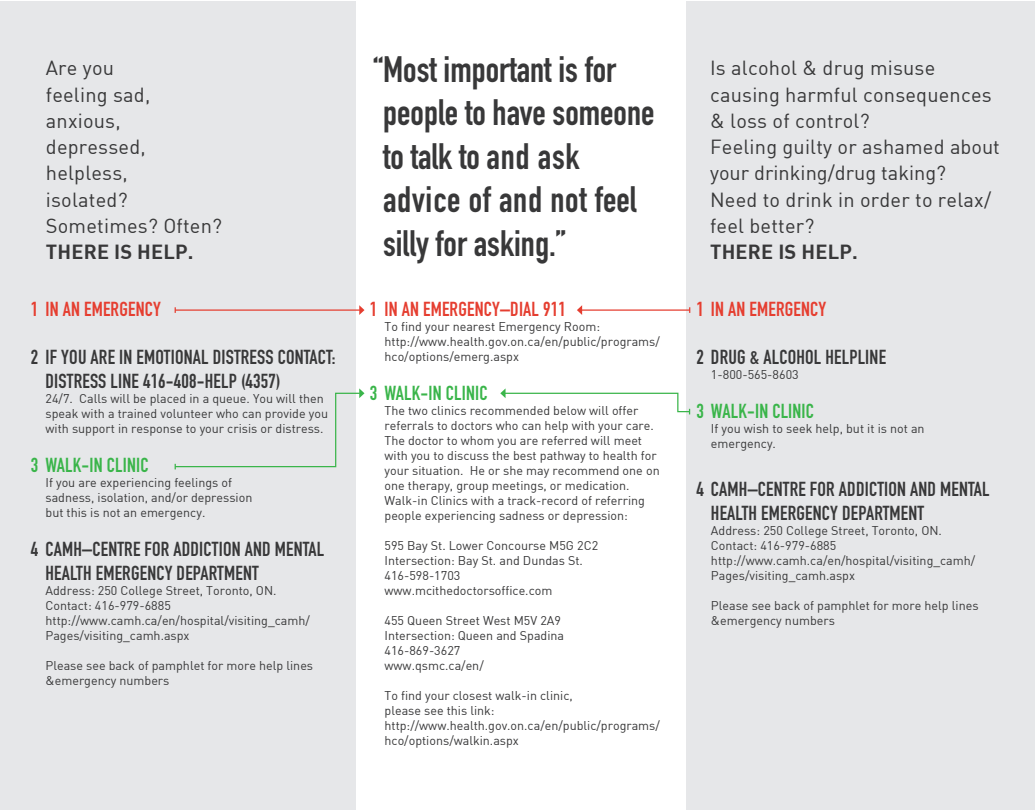
<style>
.page{position:relative;width:1035px;height:810px;background:#fff}
.page>*{position:absolute;margin:0;border:0;box-sizing:border-box;transform-origin:0 0}
.t1{font:36.25px/43.5px "DIN Engschrift Std";color:#383839}
.t2{font:20px/26.2px "DIN";letter-spacing:.01em;color:#383839}
.t3{font:20px/24px "DIN Engschrift Std";letter-spacing:.01em;color:#383839}
.t4{font:20px "DIN Engschrift Std";letter-spacing:.01em;color:#e53e30}
.t5{font:20px "DIN Engschrift Std";letter-spacing:.01em;color:#3ab54a}
.t6{font:20px "DIN Bold";letter-spacing:.01em;color:#383839}
.t7{font:12.5px/15px "DIN";color:#383839}
</style>
<div class="page">
<div style="left:0;top:2px;width:355px;height:808px;background:#e6e7e9"></div>
<div style="left:687px;top:2px;width:348px;height:808px;background:#e6e7e9"></div>
<hr style="left:175px;top:309px;width:185px;height:2px;background:#e53e30">
<svg style="left:359px;top:305px;width:6px;height:10px"></svg>
<svg style="left:174px;top:388px;width:191px;height:81px"></svg>
<svg style="left:500px;top:388px;width:191px;height:26px"></svg>
<hr style="left:582px;top:309px;width:108px;height:2px;background:#e53e30">
<svg style="left:577px;top:305px;width:5px;height:10px"></svg>
<p class="t2" style="left:46px;top:55px;width:106px">Are you feeling sad, anxious, depressed, helpless, isolated?</p>
<p class="t2" style="left:46px;top:212px;width:178px">Sometimes? Often?</p>
<p class="t6" style="left:46px;top:239px;width:149px">THERE IS HELP.</p>
<p class="t4" style="left:31px;top:298px;width:131px">1 IN AN EMERGENCY</p>
<p class="t3" style="left:46px;top:346px;width:292px;text-indent:-15px">2 IF YOU ARE IN EMOTIONAL DISTRESS CONTACT:<br>DISTRESS LINE 416-408-HELP (4357)</p>
<p class="t7" style="left:46px;top:391px;width:284px">24/7. Calls will be placed in a queue. You will then speak with a trained volunteer who can provide you with support in response to your crisis or distress.</p>
<p class="t5" style="left:31px;top:454px;width:119px">3 WALK-IN CLINIC</p>
<p class="t7" style="left:46px;top:475px;width:208px">If you are experiencing feelings of sadness, isolation, and/or depression but this is not an emergency.</p>
<p class="t3" style="left:46px;top:538px;width:280px;text-indent:-15px">4 CAMH–CENTRE FOR ADDICTION AND MENTAL<br>HEALTH EMERGENCY DEPARTMENT</p>
<p class="t7" style="left:46px;top:583px;width:233px">Address: 250 College Street, Toronto, ON.</p>
<p class="t7" style="left:46px;top:598px;width:127px">Contact: 416-979-6885</p>
<p class="t7" style="left:46px;top:613px;width:266px">http://www.camh.ca/en/hospital/visiting_camh/<br>Pages/visiting_camh.aspx</p>
<p class="t7" style="left:46px;top:658px;width:269px">Please see back of pamphlet for more help lines &amp;emergency numbers</p>
<p class="t1" style="left:373px;top:47px;width:283px">“Most important is for people to have someone to talk to and ask advice of and not feel silly for asking.”</p>
<p class="t4" style="left:370px;top:298px;width:197px">1 IN AN EMERGENCY–DIAL 911</p>
<p class="t7" style="left:385px;top:319px;width:217px">To find your nearest Emergency Room:</p>
<p class="t7" style="left:385px;top:334px;width:277px">http://www.health.gov.on.ca/en/public/programs/ hco/options/emerg.aspx</p>
<p class="t5" style="left:370px;top:382px;width:119px">3 WALK-IN CLINIC</p>
<p class="t7" style="left:385px;top:403px;width:271px">The two clinics recommended below will offer referrals to doctors who can help with your care.</p>
<p class="t7" style="left:385px;top:433px;width:277px">The doctor to whom you are referred will meet with you to discuss the best pathway to health for your situation. He or she may recommend one on one therapy, group meetings, or medication.</p>
<p class="t7" style="left:385px;top:493px;width:262px">Walk-in Clinics with a track-record of referring people experiencing sadness or depression:</p>
<p class="t7" style="left:385px;top:538px;width:215px">595 Bay St. Lower Concourse M5G 2C2</p>
<p class="t7" style="left:385px;top:553px;width:200px">Intersection: Bay St. and Dundas St.</p>
<p class="t7" style="left:385px;top:568px;width:77px">416-598-1703</p>
<p class="t7" style="left:385px;top:583px;width:169px">www.mcithedoctorsoffice.com</p>
<p class="t7" style="left:385px;top:613px;width:178px">455 Queen Street West M5V 2A9</p>
<p class="t7" style="left:385px;top:628px;width:181px">Intersection: Queen and Spadina</p>
<p class="t7" style="left:385px;top:643px;width:77px">416-869-3627</p>
<p class="t7" style="left:385px;top:658px;width:101px">www.qsmc.ca/en/</p>
<p class="t7" style="left:385px;top:688px;width:190px">To find your closest walk-in clinic, please see this link:</p>
<p class="t7" style="left:385px;top:718px;width:277px">http://www.health.gov.on.ca/en/public/programs/ hco/options/walkin.aspx</p>
<p class="t2" style="left:710px;top:55px;width:283px">Is alcohol &amp; drug misuse causing harmful consequences &amp; loss of control?</p>
<p class="t2" style="left:710px;top:134px;width:291px">Feeling guilty or ashamed about your drinking/drug taking?</p>
<p class="t2" style="left:710px;top:186px;width:283px">Need to drink in order to relax/ feel better?</p>
<p class="t6" style="left:710px;top:239px;width:149px">THERE IS HELP.</p>
<p class="t4" style="left:696px;top:298px;width:131px">1 IN AN EMERGENCY</p>
<p class="t3" style="left:696px;top:346px;width:191px">2 DRUG &amp; ALCOHOL HELPLINE</p>
<p class="t7" style="left:711px;top:367px;width:89px">1-800-565-8603</p>
<p class="t5" style="left:696px;top:400px;width:119px">3 WALK-IN CLINIC</p>
<p class="t7" style="left:711px;top:421px;width:215px">If you wish to seek help, but it is not an emergency.</p>
<p class="t3" style="left:711px;top:478px;width:280px;text-indent:-15px">4 CAMH–CENTRE FOR ADDICTION AND MENTAL<br>HEALTH EMERGENCY DEPARTMENT</p>
<p class="t7" style="left:711px;top:523px;width:233px">Address: 250 College Street, Toronto, ON.</p>
<p class="t7" style="left:711px;top:538px;width:127px">Contact: 416-979-6885</p>
<p class="t7" style="left:711px;top:553px;width:266px">http://www.camh.ca/en/hospital/visiting_camh/<br>Pages/visiting_camh.aspx</p>
<p class="t7" style="left:711px;top:598px;width:269px">Please see back of pamphlet for more help lines &amp;emergency numbers</p>
</div>
